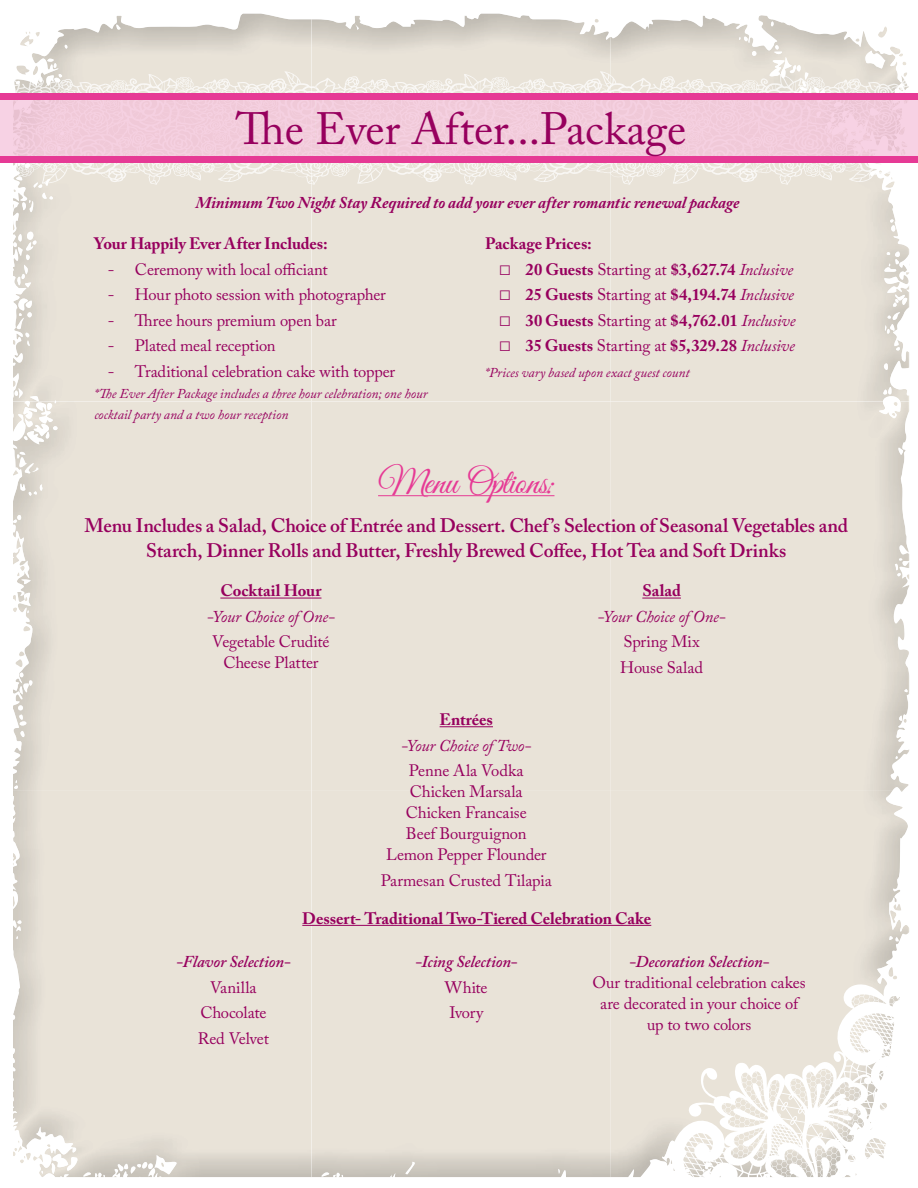
<style>
.page{position:relative;width:918px;height:1188px;background:#fff}
.page>*{position:absolute;margin:0;border:0;box-sizing:border-box;transform-origin:0 0}
.t1{font:45px "Adobe Caslon Pro";color:#97005e}
.t2{font:35.85px "Great Vibes";letter-spacing:-.005em;color:#e63a95}
.t3{font:600 19.5px/25.5px "Adobe Caslon Pro";letter-spacing:-.01em;color:#97005e;text-align:center}
.t4{font:16.5px/21px "Adobe Caslon Pro";letter-spacing:-.01em;color:#97005e;text-align:center}
.t5{font:700 16.5px "Adobe Caslon Pro";letter-spacing:-.005em;color:#97005e}
.t6{font:italic 700 16.5px "Adobe Caslon Pro";letter-spacing:-.01em;color:#97005e}
.t7{font:italic 600 16.5px "Adobe Caslon Pro";letter-spacing:-.005em;color:#97005e}
.t8{font:italic 16.5px "Adobe Caslon Pro";letter-spacing:-.01em;color:#97005e}
.t9{font:italic 13.5px/21px "Adobe Caslon Pro";color:#97005e}
.s1{font-family:"Lucida Sans Unicode";font-weight:400}
.s2{font-weight:400}
.s3{font-weight:400;font-style:italic}
</style>
<div class="page">
<div style="left:0;top:6px;width:911px;height:1173px;background:#231f20;opacity:.5"></div>
<svg style="left:0;top:19px;width:918px;height:173px;background:#ebd6d9"></svg>
<div style="left:315px;top:93px;width:603px;height:7px;background:#e63a95"></div>
<div style="left:315px;top:156px;width:603px;height:7px;background:#e63a95"></div>
<hr style="left:378px;top:495px;width:176px;height:1px;background:#e63a95">
<hr style="left:642px;top:598px;width:39px;height:1px;background:#97005e">
<hr style="left:220px;top:598px;width:101px;height:1px;background:#97005e">
<hr style="left:440px;top:726px;width:53px;height:1px;background:#97005e">
<hr style="left:302px;top:925px;width:349px;height:1px;background:#97005e">
<svg style="left:671px;top:978px;width:240px;height:201px;fill:#e9e3d8"></svg>
<h1 class="t1" style="left:236px;top:102px;width:452px">The Ever After...Package</h1>
<p class="t6" style="left:196px;top:192px;width:546px">Minimum Two Night Stay Required to add your ever after romantic renewal package</p>
<p class="t5" style="left:94px;top:234px;width:235px">Your Happily Ever After Includes:</p>
<p class="t4" style="left:108px;top:258px;width:222px">- Ceremony with local officiant</p>
<p class="t4" style="left:108px;top:284px;width:280px">- Hour photo session with photographer</p>
<p class="t4" style="left:108px;top:309px;width:231px">- Three hours premium open bar</p>
<p class="t4" style="left:108px;top:335px;width:169px">- Plated meal reception</p>
<p class="t4" style="left:108px;top:360px;width:289px">- Traditional celebration cake with topper</p>
<p class="t9" style="left:94px;top:383px;width:335px">*The Ever After Package includes a three hour celebration; one hour cocktail party and a two hour reception</p>
<p class="t5" style="left:485px;top:234px;width:108px">Package Prices:</p>
<p class="t5" style="left:499px;top:259px;width:296px"><span class="s1">□</span> 20 Guests <span class="s2">Starting at</span> $3,627.74 <span class="s3">Inclusive</span></p>
<p class="t5" style="left:499px;top:285px;width:297px"><span class="s1">□</span> 25 Guests <span class="s2">Starting at</span> $4,194.74 <span class="s3">Inclusive</span></p>
<p class="t5" style="left:499px;top:310px;width:298px"><span class="s1">□</span> 30 Guests <span class="s2">Starting at</span> $4,762.01 <span class="s3">Inclusive</span></p>
<p class="t5" style="left:499px;top:336px;width:298px"><span class="s1">□</span> 35 Guests <span class="s2">Starting at</span> $5,329.28 <span class="s3">Inclusive</span></p>
<p class="t9" style="left:485px;top:362px;width:206px">*Prices vary based upon exact guest count</p>
<h2 class="t2" style="left:378px;top:462px;width:178px">Menu Options:</h2>
<p class="t3" style="left:84px;top:512px;width:765px">Menu Includes a Salad, Choice of Entrée and Dessert. Chef’s Selection of Seasonal Vegetables and<br>Starch, Dinner Rolls and Butter, Freshly Brewed Coffee, Hot Tea and Soft Drinks</p>
<p class="t5" style="left:220px;top:581px;width:103px">Cocktail Hour</p>
<p class="t8" style="left:207px;top:607px;width:130px">-Your Choice of One-</p>
<p class="t4" style="left:212px;top:631px;width:119px">Vegetable Crudité<br>Cheese Platter</p>
<p class="t5" style="left:440px;top:710px;width:55px">Entrées</p>
<p class="t8" style="left:401px;top:735px;width:132px">-Your Choice of Two-</p>
<p class="t4" style="left:386px;top:760px;width:162px">Penne Ala Vodka<br>Chicken Marsala<br>Chicken Francaise<br>Beef Bourguignon<br>Lemon Pepper Flounder</p>
<p class="t4" style="left:381px;top:869px;width:172px">Parmesan Crusted Tilapia</p>
<p class="t5" style="left:642px;top:581px;width:40px">Salad</p>
<p class="t8" style="left:598px;top:607px;width:130px">-Your Choice of One-</p>
<p class="t4" style="left:620px;top:629px;width:84px;line-height:25.5px;text-align:left">Spring Mix<br>House Salad</p>
<p class="t5" style="left:302px;top:908px;width:350px">Dessert- Traditional Two-Tiered Celebration Cake</p>
<p class="t7" style="left:176px;top:952px;width:116px">-Flavor Selection-</p>
<p class="t4" style="left:198px;top:974px;width:73px;line-height:25.5px">Vanilla<br>Chocolate<br>Red Velvet</p>
<p class="t7" style="left:415px;top:952px;width:104px">-Icing Selection-</p>
<p class="t4" style="left:445px;top:974px;width:44px;line-height:25.5px;text-align:left">White<br>Ivory</p>
<p class="t7" style="left:629px;top:952px;width:142px">-Decoration Selection-</p>
<p class="t4" style="left:592px;top:972px;width:215px">Our traditional celebration cakes are decorated in your choice of up to two colors</p>
</div>
